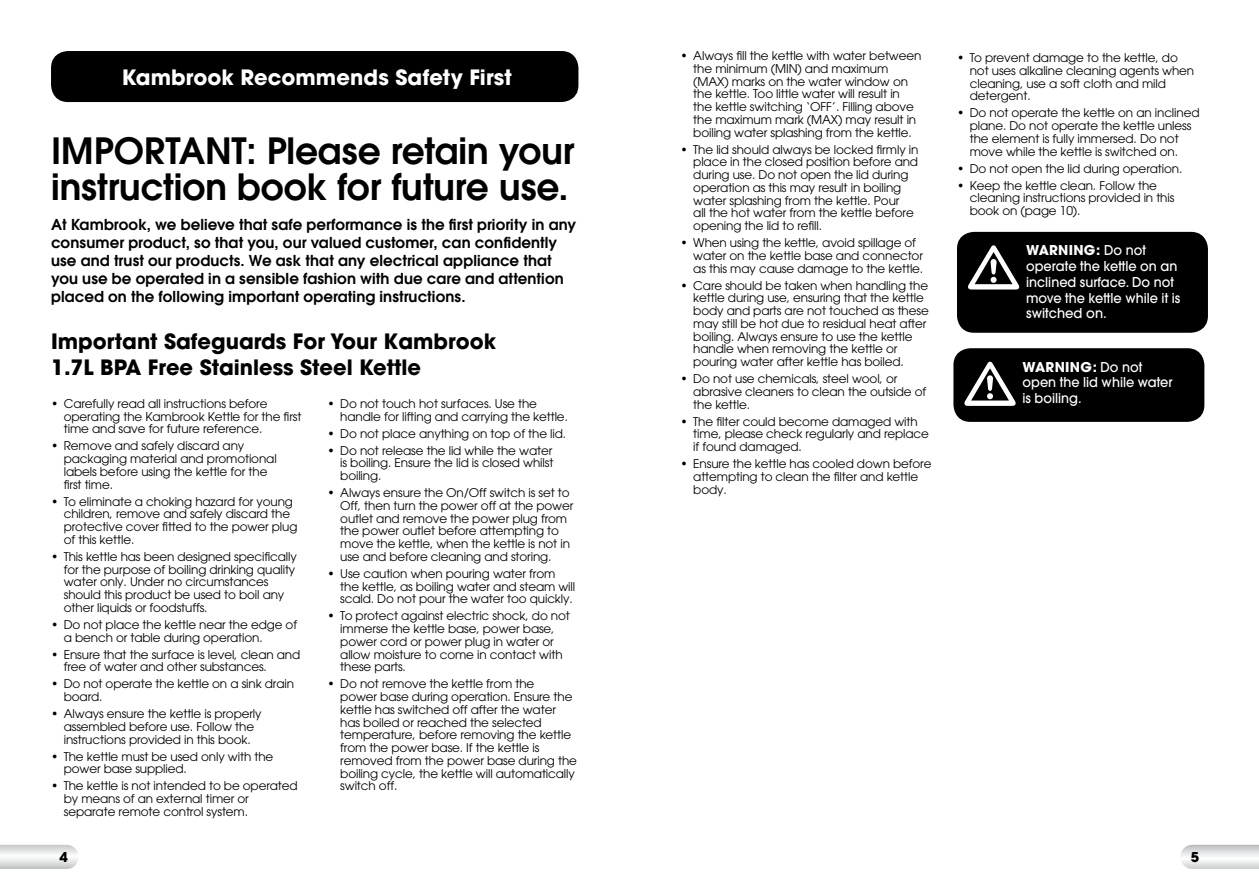
<style>
.page{position:relative;width:1259px;height:893px;background:#fff}
.page>*{position:absolute;margin:0;border:0;box-sizing:border-box;transform-origin:0 0}
.t1{font:600 36px/36px "Avant Garde";letter-spacing:-.005em;color:#000}
.t2{font:700 21px/25.2px "Avant Garde";color:#000}
.t3{font:700 21px "Avant Garde";letter-spacing:.005em;color:#fff}
.t4{font:600 15px/18px "Avant Garde";letter-spacing:.01em;color:#000}
.t5{font:500 13.5px/15.8px "Avant Garde";color:#fff;scale:.95 1}
.t6{font:700 13.5px "Avant Garde";color:#000}
.t7{font:12px/12.8px "Avant Garde LT";letter-spacing:-.01em;color:#000}
.s1{font-weight:700}
</style>
<div class="page">
<svg style="left:1181px;top:845px;width:78px;height:24px"></svg>
<svg style="left:0;top:845px;width:78px;height:24px"></svg>
<div style="left:51px;top:51px;width:527px;height:51px;background:#000;border-radius:17px"></div>
<div style="left:957px;top:232px;width:251px;height:101px;background:#000;border-radius:17px"></div>
<svg style="left:968px;top:245px;width:51px;height:44px"></svg>
<div style="left:953px;top:348px;width:251px;height:74px;background:#000;border-radius:17px"></div>
<svg style="left:964px;top:362px;width:51px;height:44px"></svg>
<h2 class="t3" style="left:122px;top:64px;width:392px">Kambrook Recommends Safety First</h2>
<h1 class="t1" style="left:51px;top:132px;width:525px">IMPORTANT: Please retain your instruction book for future use.</h1>
<p class="t4" style="left:51px;top:215px;width:527px">At Kambrook, we believe that safe performance is the first priority in any consumer product, so that you, our valued customer, can confidently use and trust our products. We ask that any electrical appliance that you use be operated in a sensible fashion with due care and attention placed on the following important operating instructions.</p>
<h2 class="t2" style="left:51px;top:329px;width:446px">Important Safeguards For Your Kambrook<br>1.7L BPA Free Stainless Steel Kettle</h2>
<p class="t7" style="left:64px;top:397px;width:239px;text-indent:-13px">• Carefully read all instructions before operating the Kambrook Kettle for the first time and save for future reference.</p>
<p class="t7" style="left:64px;top:440px;width:214px;text-indent:-13px">• Remove and safely discard any packaging material and promotional labels before using the kettle for the first time.</p>
<p class="t7" style="left:64px;top:495px;width:235px;text-indent:-13px">• To eliminate a choking hazard for young children, remove and safely discard the protective cover fitted to the power plug of this kettle.</p>
<p class="t7" style="left:64px;top:550px;width:235px;text-indent:-13px">• This kettle has been designed specifically for the purpose of boiling drinking quality water only. Under no circumstances should this product be used to boil any other liquids or foodstuffs.</p>
<p class="t7" style="left:64px;top:618px;width:235px;text-indent:-13px">• Do not place the kettle near the edge of a bench or table during operation.</p>
<p class="t7" style="left:64px;top:648px;width:238px;text-indent:-13px">• Ensure that the surface is level, clean and free of water and other substances.</p>
<p class="t7" style="left:64px;top:678px;width:232px;text-indent:-13px">• Do not operate the kettle on a sink drain board.</p>
<p class="t7" style="left:51px;top:707px;width:212px;text-align:center">• Always ensure the kettle is properly assembled before use. Follow the instructions provided in this book.</p>
<p class="t7" style="left:64px;top:750px;width:211px;text-indent:-13px">• The kettle must be used only with the power base supplied.</p>
<p class="t7" style="left:64px;top:780px;width:235px;text-indent:-13px">• The kettle is not intended to be operated by means of an external timer or separate remote control system.</p>
<p class="t7" style="left:340px;top:397px;width:229px;text-indent:-13px">• Do not touch hot surfaces. Use the handle for lifting and carrying the kettle.</p>
<p class="t7" style="left:327px;top:427px;width:240px">• Do not place anything on top of the lid.</p>
<p class="t7" style="left:340px;top:444px;width:215px;text-align:justify;text-indent:-13px">• Do not release the lid while the water is boiling. Ensure the lid is closed whilst boiling.</p>
<p class="t7" style="left:340px;top:486px;width:235px;text-indent:-13px">• Always ensure the On/Off switch is set to Off, then turn the power off at the power outlet and remove the power plug from the power outlet before attempting to move the kettle, when the kettle is not in use and before cleaning and storing.</p>
<p class="t7" style="left:340px;top:567px;width:236px;text-indent:-13px">• Use caution when pouring water from the kettle, as boiling water and steam will scald. Do not pour the water too quickly.</p>
<p class="t7" style="left:340px;top:610px;width:231px;text-indent:-13px">• To protect against electric shock, do not immerse the kettle base, power base, power cord or power plug in water or allow moisture to come in contact with these parts.</p>
<p class="t7" style="left:340px;top:678px;width:238px;text-indent:-13px">• Do not remove the kettle from the<br>power base during operation. Ensure the kettle has switched off after the water has boiled or reached the selected temperature, before removing the kettle from the power base. If the kettle is removed from the power base during the boiling cycle, the kettle will automatically switch off.</p>
<p class="t7" style="left:693px;top:49px;width:230px;text-indent:-13px">• Always fill the kettle with water between the minimum (MIN) and maximum (MAX) marks on the water window on the kettle. Too little water will result in the kettle switching ‘OFF’. Filling above the maximum mark (MAX) may result in boiling water splashing from the kettle.</p>
<p class="t7" style="left:693px;top:143px;width:227px;text-indent:-13px">• The lid should always be locked firmly in place in the closed position before and during use. Do not open the lid during operation as this may result in boiling water splashing from the kettle. Pour<br>all the hot water from the kettle before opening the lid to refill.</p>
<p class="t7" style="left:693px;top:236px;width:231px;text-indent:-13px">• When using the kettle, avoid spillage of water on the kettle base and connector as this may cause damage to the kettle.</p>
<p class="t7" style="left:693px;top:279px;width:237px;text-indent:-13px">• Care should be taken when handling the kettle during use, ensuring that the kettle body and parts are not touched as these may still be hot due to residual heat after boiling. Always ensure to use the kettle handle when removing the kettle or pouring water after kettle has boiled.</p>
<p class="t7" style="left:693px;top:372px;width:234px;text-indent:-13px">• Do not use chemicals, steel wool, or abrasive cleaners to clean the outside of the kettle.</p>
<p class="t7" style="left:693px;top:415px;width:237px;text-indent:-13px">• The filter could become damaged with time, please check regularly and replace if found damaged.</p>
<p class="t7" style="left:693px;top:457px;width:240px;text-indent:-13px">• Ensure the kettle has cooled down before attempting to clean the filter and kettle body.</p>
<p class="t7" style="left:969px;top:51px;width:226px;text-indent:-13px">• To prevent damage to the kettle, do not uses alkaline cleaning agents when cleaning, use a soft cloth and mild detergent.</p>
<p class="t7" style="left:969px;top:107px;width:231px;text-indent:-13px">• Do not operate the kettle on an inclined plane. Do not operate the kettle unless the element is fully immersed. Do not move while the kettle is switched on.</p>
<p class="t7" style="left:957px;top:162px;width:227px">• Do not open the lid during operation.</p>
<p class="t7" style="left:969px;top:179px;width:206px;text-indent:-13px">• Keep the kettle clean. Follow the cleaning instructions provided in this book on (page 10).</p>
<p class="t5" style="left:1026px;top:243px;width:164px"><span class="s1">WARNING:</span> Do not operate the kettle on an inclined surface. Do not move the kettle while it is switched on.</p>
<p class="t5" style="left:1022px;top:359px;width:159px"><span class="s1">WARNING:</span> Do not open the lid while water is boiling.</p>
<p class="t6" style="left:60px;top:848px;width:10px">4</p>
<p class="t6" style="left:1191px;top:848px;width:10px">5</p>
</div>
